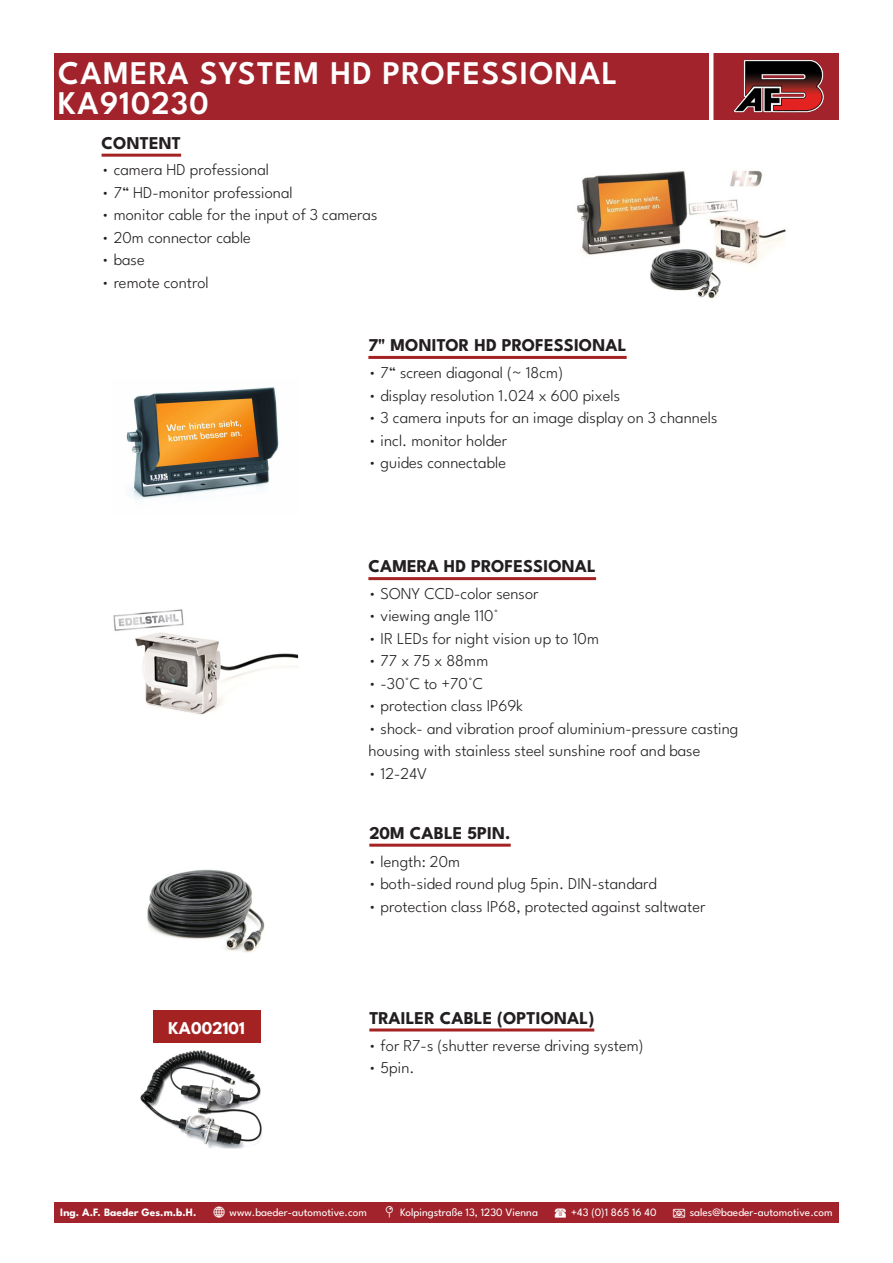
<style>
.page{position:relative;width:893px;height:1263px;background:#fff}
.page>*{position:absolute;margin:0;border:0;box-sizing:border-box;transform-origin:0 0}
.t1{font:600 33px "League Spartan";letter-spacing:.035em;color:#fff}
.t2{font:700 18px "League Spartan";letter-spacing:.005em;color:#231f20}
.t3{font:700 18px "League Spartan";color:#fff}
.t4{font:300 16.5px "League Spartan";color:#231f20}
.t5{font:11.25px "League Spartan";color:#fff}
.t6{font:700 11.25px "League Spartan";color:#fff}
</style>
<div class="page">
<div style="left:54px;top:1202px;width:784px;height:21px;background:#a2232b"></div>
<div style="left:54px;top:53px;width:785px;height:67px;background:#a2232b"></div>
<img style="left:734px;top:59px;width:90px;height:54px">
<hr style="left:709px;top:47px;width:4px;height:77px;background:#fff">
<div style="left:153px;top:1011px;width:108px;height:32px;background:#a52223"></div>
<img style="left:140px;top:1050px;width:122px;height:99px">
<hr style="left:102px;top:154px;width:79px;height:3px;background:#a52223">
<hr style="left:368px;top:356px;width:259px;height:3px;background:#a52223">
<hr style="left:368px;top:577px;width:228px;height:3px;background:#a52223">
<hr style="left:369px;top:844px;width:142px;height:3px;background:#a52223">
<hr style="left:369px;top:1028px;width:225px;height:3px;background:#a52223">
<img style="left:576px;top:170px;width:210px;height:129px">
<img style="left:126px;top:387px;width:153px;height:113px">
<img style="left:113px;top:609px;width:186px;height:106px">
<img style="left:147px;top:869px;width:118px;height:84px">
<p class="t1" style="left:58px;top:47px;width:561px">CAMERA SYSTEM HD PROFESSIONAL</p>
<p class="t1" style="left:58px;top:77px;width:152px">KA910230</p>
<p class="t2" style="left:102px;top:128px;width:81px">CONTENT</p>
<p class="t4" style="left:102px;top:158px;width:169px">• camera HD professional</p>
<p class="t4" style="left:102px;top:180px;width:193px">• 7“ HD-monitor professional</p>
<p class="t4" style="left:102px;top:203px;width:277px">• monitor cable for the input of 3 cameras</p>
<p class="t4" style="left:102px;top:225px;width:151px">• 20m connector cable</p>
<p class="t4" style="left:102px;top:248px;width:45px">• base</p>
<p class="t4" style="left:102px;top:270px;width:109px">• remote control</p>
<p class="t2" style="left:368px;top:331px;width:260px">7" MONITOR HD PROFESSIONAL</p>
<p class="t4" style="left:368px;top:361px;width:196px">• 7“ screen diagonal (~ 18cm)</p>
<p class="t4" style="left:368px;top:383px;width:253px">• display resolution 1.024 x 600 pixels</p>
<p class="t4" style="left:368px;top:406px;width:350px">• 3 camera inputs for an image display on 3 channels</p>
<p class="t4" style="left:368px;top:428px;width:140px">• incl. monitor holder</p>
<p class="t4" style="left:368px;top:451px;width:139px">• guides connectable</p>
<p class="t2" style="left:368px;top:552px;width:229px">CAMERA HD PROFESSIONAL</p>
<p class="t4" style="left:368px;top:581px;width:172px">• SONY CCD-color sensor</p>
<p class="t4" style="left:368px;top:603px;width:132px">• viewing angle 110°</p>
<p class="t4" style="left:368px;top:626px;width:232px">• IR LEDs for night vision up to 10m</p>
<p class="t4" style="left:368px;top:648px;width:121px">• 77 x 75 x 88mm</p>
<p class="t4" style="left:368px;top:671px;width:116px">• -30°C to +70°C</p>
<p class="t4" style="left:368px;top:693px;width:156px">• protection class IP69k</p>
<p class="t4" style="left:368px;top:716px;width:372px">• shock- and vibration proof aluminium-pressure casting</p>
<p class="t4" style="left:368px;top:738px;width:333px">housing with stainless steel sunshine roof and base</p>
<p class="t4" style="left:368px;top:761px;width:60px">• 12-24V</p>
<p class="t2" style="left:369px;top:818px;width:143px">20M CABLE 5PIN.</p>
<p class="t3" style="left:169px;top:1013px;width:78px">KA002101</p>
<p class="t4" style="left:368px;top:849px;width:93px">• length: 20m</p>
<p class="t4" style="left:368px;top:871px;width:290px">• both-sided round plug 5pin. DIN-standard</p>
<p class="t4" style="left:368px;top:894px;width:338px">• protection class IP68, protected against saltwater</p>
<p class="t2" style="left:369px;top:1003px;width:226px">TRAILER CABLE (OPTIONAL)</p>
<p class="t4" style="left:369px;top:1033px;width:277px">• for R7-s (shutter reverse driving system)</p>
<p class="t4" style="left:369px;top:1055px;width:48px">• 5pin.</p>
<p class="t6" style="left:60px;top:1203px;width:138px">Ing. A.F. Baeder Ges.m.b.H.</p>
<p class="t5" style="left:230px;top:1204px;width:139px">www.baeder-automotive.com</p>
<p class="t5" style="left:400px;top:1204px;width:139px">Kolpingstraße 13, 1230 Vienna</p>
<p class="t5" style="left:553px;top:1204px;width:105px">☎ +43 (0)1 865 16 40</p>
<p class="t5" style="left:690px;top:1204px;width:144px">sales@baeder-automotive.com</p>
</div>
